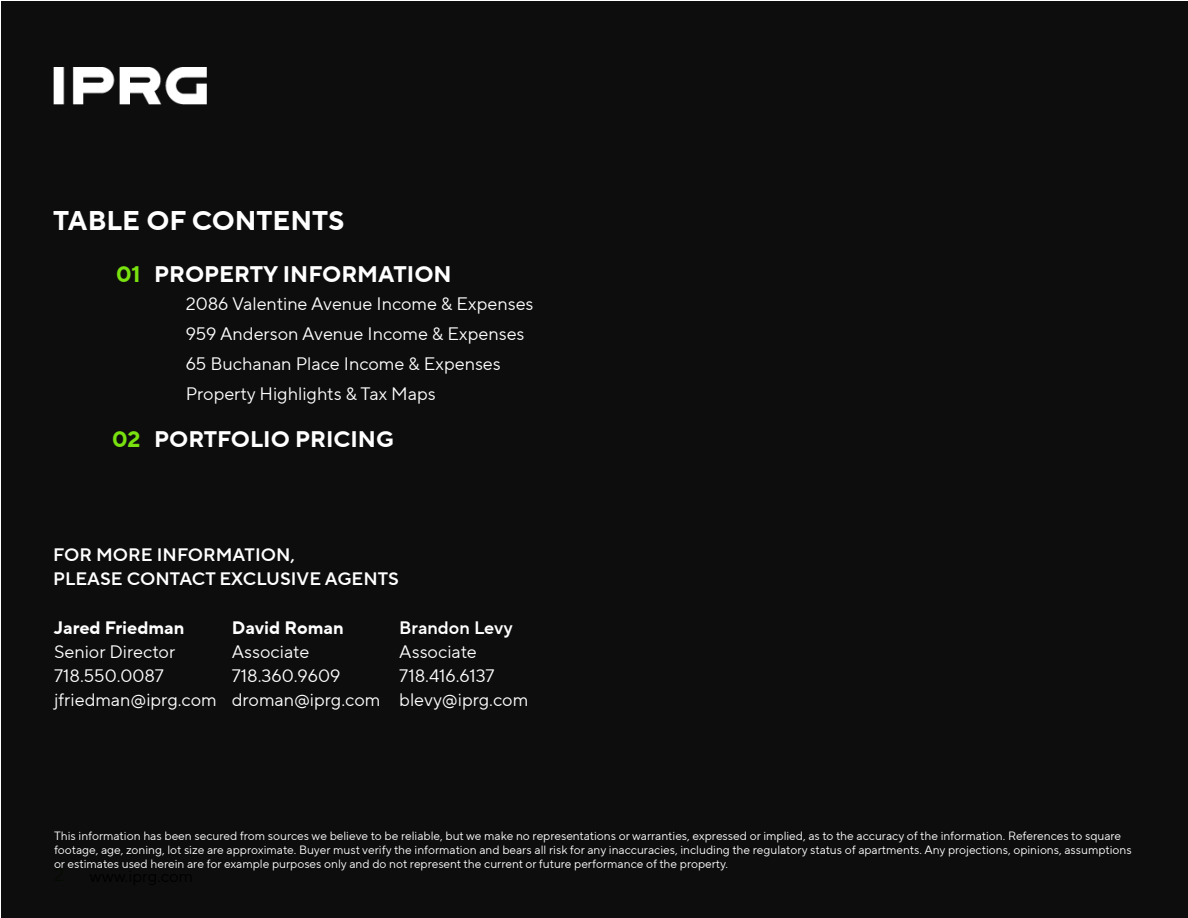
<style>
.page{position:relative;width:1188px;height:918px;background:#fff}
.page>*{position:absolute;margin:0;border:0;box-sizing:border-box;transform-origin:0 0}
.t1{font:700 27px "TT Norms Pro";color:#fff}
.t2{font:700 22.5px "TT Norms Pro";color:#fff}
.t3{font:700 22.5px "TT Norms Pro";color:#78e10f}
.t4{font:18px/24px "TT Norms Pro";color:#fff}
.t5{font:18px/24px "TT Norms Pro Dm Bd";color:#fff}
.t6{font:700 18px "TT Norms Pro";color:#fff}
.t7{font:12px/14.4px "TT Norms Pro";color:#fff}
.s1{color:#78e10f}
</style>
<div class="page">
<div style="left:1px;top:1px;width:1187px;height:917px;background:#0d0d0d"></div>
<img style="left:53px;top:68px;width:154px;height:37px">
<h1 class="t1" style="left:53px;top:200px;width:293px">TABLE OF CONTENTS</h1>
<h2 class="t2" style="left:116px;top:257px;width:337px"><span class="s1">01</span> PROPERTY INFORMATION</h2>
<h2 class="t3" style="left:112px;top:423px;width:30px">02</h2>
<h3 class="t4" style="left:186px;top:289px;width:349px;line-height:30px">2086 Valentine Avenue Income &amp; Expenses 959 Anderson Avenue Income &amp; Expenses 65 Buchanan Place Income &amp; Expenses Property Highlights &amp; Tax Maps</h3>
<h2 class="t2" style="left:154px;top:423px;width:241px">PORTFOLIO PRICING</h2>
<h3 class="t5" style="left:53px;top:543px;width:347px">FOR MORE INFORMATION,<br>PLEASE CONTACT EXCLUSIVE AGENTS</h3>
<h3 class="t6" style="left:54px;top:614px;width:132px">Jared Friedman</h3>
<h3 class="t4" style="left:54px;top:639px;width:164px">Senior Director<br>718.550.0087 jfriedman@iprg.com</h3>
<h3 class="t6" style="left:232px;top:614px;width:113px">David Roman</h3>
<h3 class="t4" style="left:232px;top:639px;width:150px">Associate<br>718.360.9609 droman@iprg.com</h3>
<h3 class="t5" style="left:399px;top:615px;width:115px">Brandon Levy</h3>
<h3 class="t4" style="left:399px;top:639px;width:130px">Associate<br>718.416.6137 blevy@iprg.com</h3>
<p class="t7" style="left:54px;top:828px;width:1079px">This information has been secured from sources we believe to be reliable, but we make no representations or warranties, expressed or implied, as to the accuracy of the information. References to square footage, age, zoning, lot size are approximate. Buyer must verify the information and bears all risk for any inaccuracies, including the regulatory status of apartments. Any projections, opinions, assumptions or estimates used herein are for example purposes only and do not represent the current or future performance of the property.</p>
</div>
